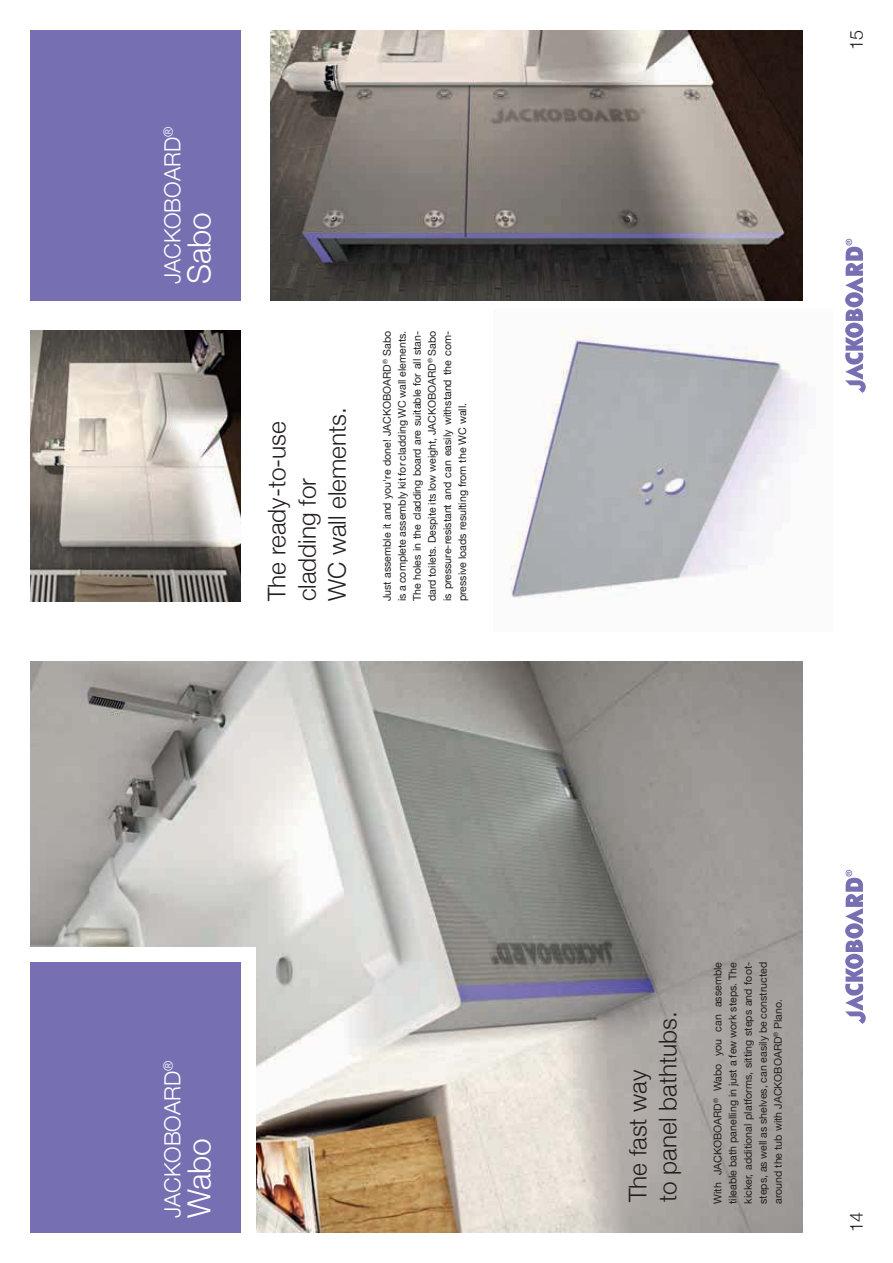
<style>
.page{position:relative;width:893px;height:1263px;background:#fff}
.page>*{position:absolute;margin:0;border:0;box-sizing:border-box;transform-origin:0 0}
.t1{font:300 31.8px "Helvetica Neue";color:#fff}
.t2{font:300 24.45px/30px "Helvetica Neue";color:#231f20}
.t3{font:300 22.2px "Helvetica Neue";color:#fff}
.t4{font:300 18px "Helvetica Neue";color:#231f20}
.t5{font:300 13.05px "Helvetica Neue";color:#fff}
.t6{font:10.65px/15px "Helvetica Neue";color:#231f20;text-align:justify}
</style>
<div class="page">
<div style="left:30px;top:30px;width:210px;height:271px;background:#7670b3"></div>
<img style="left:30px;top:661px;width:772px;height:571px">
<img style="left:510px;top:327px;width:297px;height:272px">
<img style="left:30px;top:331px;width:210px;height:270px">
<img style="left:270px;top:30px;width:532px;height:271px">
<svg style="left:845px;top:870px;width:20px;height:154px"></svg>
<svg style="left:845px;top:239px;width:20px;height:154px"></svg>
<div style="left:30px;top:947px;width:225px;height:285px;background:#fff"></div>
<div style="left:30px;top:962px;width:210px;height:270px;background:#7670b3"></div>
<p class="t5" style="left:160px;top:137px;width:12px;rotate:-90deg">®</p>
<h3 class="t3" style="left:159px;top:284px;width:149px;rotate:-90deg">JACKOBOARD</h3>
<h1 class="t1" style="left:180px;top:284px;width:74px;rotate:-90deg">Sabo</h1>
<h2 class="t2" style="left:261px;top:601px;width:196px;rotate:-90deg">The ready-to-use cladding for<br>WC wall elements.</h2>
<p class="t6" style="left:379px;top:601px;width:272px;rotate:-90deg">Just assemble it and you're done! JACKOBOARD<sup>®</sup> Sabo is a complete assembly kit for cladding WC wall elements.<br>The holes in the cladding board are suitable for all stan&shy;dard toilets. Despite its low weight, JACKOBOARD<sup>®</sup> Sabo is pressure-resistant and can easily withstand the com&shy;pressive loads resulting from the WC wall.</p>
<p class="t5" style="left:160px;top:1071px;width:12px;rotate:-90deg">®</p>
<h3 class="t3" style="left:159px;top:1218px;width:149px;rotate:-90deg">JACKOBOARD</h3>
<h1 class="t1" style="left:180px;top:1218px;width:82px;rotate:-90deg">Wabo</h1>
<h3 class="t4" style="left:845px;top:50px;width:22px;rotate:-90deg">15</h3>
<h2 class="t2" style="left:622px;top:1202px;width:193px;rotate:-90deg">The fast way<br>to panel bathtubs.</h2>
<p class="t6" style="left:710px;top:1204px;width:243px;rotate:-90deg">With JACKOBOARD<sup>®</sup> Wabo you can assemble tileable bath panelling in just a few work steps. The kicker, additional platforms, sitting steps and foot&shy;steps, as well as shelves, can easily be constructed around the tub with JACKOBOARD<sup>®</sup> Plano.</p>
<h3 class="t4" style="left:845px;top:1232px;width:22px;rotate:-90deg">14</h3>
</div>
